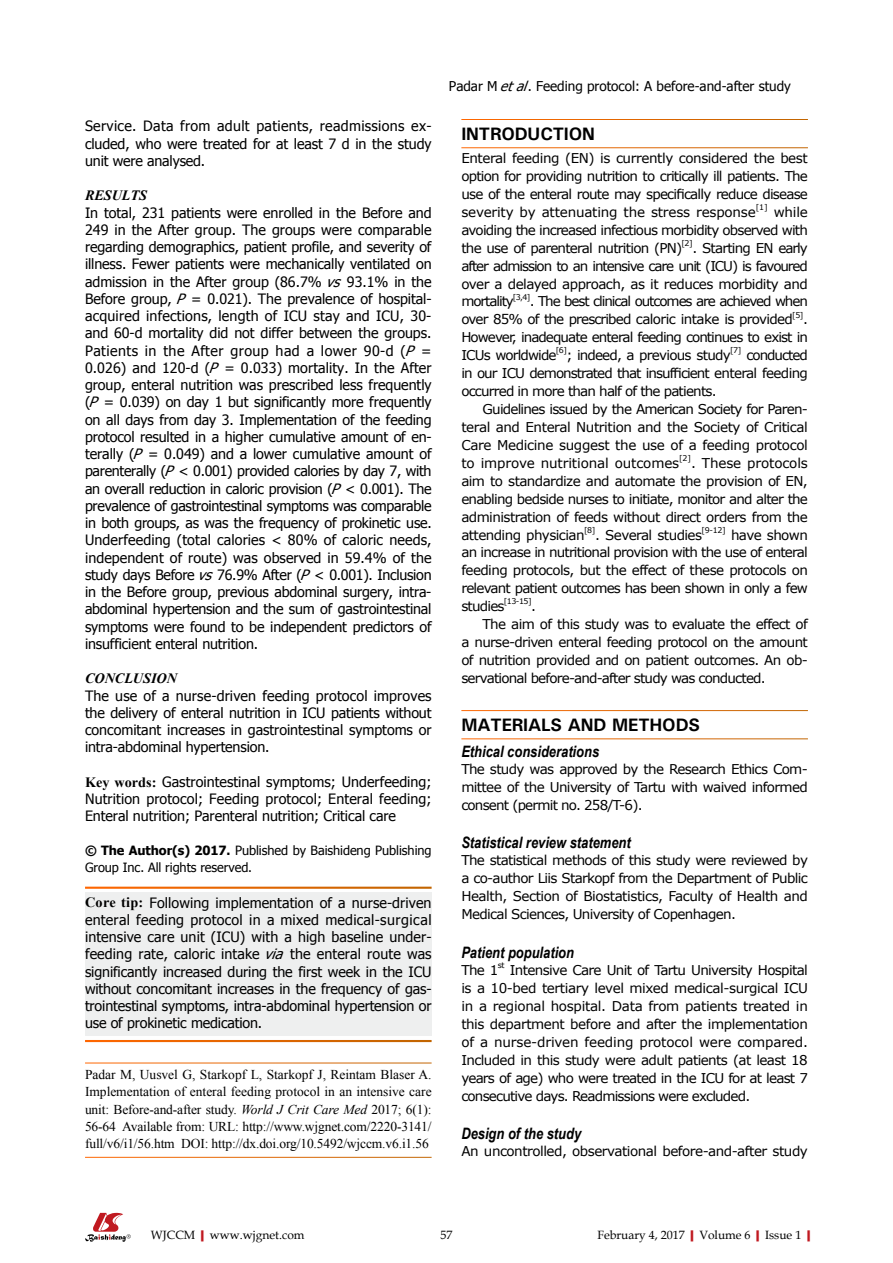
<style>
.page{position:relative;width:893px;height:1263px;background:#fff}
.page>*{position:absolute;margin:0;border:0;box-sizing:border-box;transform-origin:0 0}
.t1{font:700 18px "Univers";letter-spacing:-.01em;color:#000}
.t2{font:italic 700 15.75px "Arial Narrow";color:#000}
.t3{font:14.25px/17.2px "Tahoma";letter-spacing:-.01em;color:#000;text-align:justify}
.t4{font:13.5px/18px "Verdana";letter-spacing:-.05em;color:#000;text-align:justify}
.t5{font:13.5px/17.2px "Times New Roman";letter-spacing:-.01em;color:#000;text-align:justify}
.t6{font:13.5px/17.9px "Verdana";letter-spacing:-.07em;color:#000}
.t7{font:13.5px "Tahoma";color:#000}
.t8{font:13.5px "Verdana";letter-spacing:-.03em;color:#000}
.t9{font:13.5px "Verdana";letter-spacing:-.025em;color:#000}
.t10{font:13.5px "Verdana";letter-spacing:-.01em;color:#000}
.t11{font:13.5px "Verdana";letter-spacing:-.075em;color:#000}
.t12{font:12.75px/17.2px "Tahoma";letter-spacing:-.005em;color:#000}
.t13{font:12px "Book Antiqua";color:#000}
.t14{font:7.8px "Verdana";letter-spacing:-.055em;color:#000}
.s1{font-family:"Times New Roman";font-weight:700;font-style:italic}
.s2{font-style:italic}
.s3{font-family:"Times New Roman";font-weight:700}
.s4{font-weight:700}
.s5{font-weight:700;color:#c01920}
</style>
<div class="page">
<div style="left:85px;top:893px;width:347px;height:143px;background:#eeefef"></div>
<svg style="left:85px;top:1213px;width:46px;height:29px"></svg>
<p class="t3" style="left:85px;top:117px;width:348px">Service. Data from adult patients, readmissions ex&shy;cluded, who were treated for at least 7 d in the study unit were analysed.</p>
<p class="t3" style="left:85px;top:185px;width:348px;text-align:left"><span class="s1">RESULTS<br></span>In total, 231 patients were enrolled in the Before and 249 in the After group. The groups were comparable regarding demographics, patient profile, and severity of illness. Fewer patients were mechanically ventilated on admission in the After group (86.7% <span class="s2">vs</span> 93.1% in the Before group, <span class="s2">P</span> = 0.021). The prevalence of hospital&shy;acquired infections, length of ICU stay and ICU, 30- and 60-d mortality did not differ between the groups.<br>Patients in the After group had a lower 90-d (<span class="s2">P</span> = 0.026) and 120-d (<span class="s2">P</span> = 0.033) mortality. In the After group, enteral nutrition was prescribed less frequently (<span class="s2">P</span> = 0.039) on day 1 but significantly more frequently on all days from day 3. Implementation of the feeding protocol resulted in a higher cumulative amount of en&shy;terally (<span class="s2">P</span> = 0.049) and a lower cumulative amount of parenterally (<span class="s2">P</span> &lt; 0.001) provided calories by day 7, with an overall reduction in caloric provision (<span class="s2">P</span> &lt; 0.001). The prevalence of gastrointestinal symptoms was comparable in both groups, as was the frequency of prokinetic use.<br>Underfeeding (total calories &lt; 80% of caloric needs, independent of route) was observed in 59.4% of the study days Before <span class="s2">vs</span>76.9% After (<span class="s2">P</span> &lt; 0.001). Inclusion in the Before group, previous abdominal surgery, intra&shy;abdominal hypertension and the sum of gastrointestinal symptoms were found to be independent predictors of insufficient enteral nutrition.</p>
<p class="t3" style="left:85px;top:668px;width:348px;text-align:left"><span class="s1">CONCLUSION<br></span>The use of a nurse-driven feeding protocol improves the delivery of enteral nutrition in ICU patients without concomitant increases in gastrointestinal symptoms or intra-abdominal hypertension.</p>
<p class="t3" style="left:85px;top:772px;width:348px"><span class="s3">Key words:</span> Gastrointestinal symptoms; Underfeeding; Nutrition protocol; Feeding protocol; Enteral feeding; Enteral nutrition; Parenteral nutrition; Critical care</p>
<p class="t12" style="left:85px;top:841px;width:348px"><span class="s4">© The Author(s) 2017.</span> Published by Baishideng Publishing<br>Group Inc. All rights reserved.</p>
<p class="t3" style="left:85px;top:893px;width:348px"><span class="s3">Core tip:</span> Following implementation of a nurse-driven enteral feeding protocol in a mixed medical-surgical intensive care unit (ICU) with a high baseline under&shy;feeding rate, caloric intake <span class="s2">via</span> the enteral route was significantly increased during the first week in the ICU without concomitant increases in the frequency of gas&shy;trointestinal symptoms, intra-abdominal hypertension or use of prokinetic medication.</p>
<p class="t5" style="left:85px;top:1066px;width:348px">Padar M, Uusvel G, Starkopf L, Starkopf J, Reintam Blaser A.<br>Implementation of enteral feeding protocol in an intensive care unit: Before-and-after study. <span class="s2">World J Crit Care Med</span> 2017; 6(1):<br>56-64 Available from: URL: http://www.wjgnet.com/2220-3141/ full/v6/i1/56.htm DOI: http://dx.doi.org/10.5492/wjccm.v6.i1.56</p>
<p class="t7" style="left:449px;top:77px;width:343px">Padar M <span class="s2">etal</span>. Feeding protocol: A before-and-after study</p>
<p class="t1" style="left:461px;top:122px;width:135px">INTRODUCTION</p>
<p class="t4" style="left:461px;top:149px;width:348px">Enteral feeding (EN) is currently considered the best option for providing nutrition to critically ill patients. The use of the enteral route may specifically reduce disease severity by attenuating the stress response</p>
<p class="t14" style="left:756px;top:202px;width:13px">[1]</p>
<p class="t4" style="left:461px;top:203px;width:348px;text-indent:312px">while avoiding the increased infectious morbidity observed with the use of parenteral nutrition (PN)</p>
<p class="t14" style="left:681px;top:238px;width:13px">[2]</p>
<p class="t4" style="left:461px;top:239px;width:348px;text-indent:231px">. Starting EN early after admission to an intensive care unit (ICU) is favoured over a delayed approach, as it reduces morbidity and mortality</p>
<p class="t14" style="left:513px;top:291px;width:19px">[3,4]</p>
<p class="t6" style="left:461px;top:292px;width:348px;text-indent:68px">. The best clinical outcomes are achieved when over 85% of the prescribed caloric intake is provided</p>
<p class="t14" style="left:792px;top:309px;width:13px">[5]</p>
<p class="t4" style="left:461px;top:310px;width:348px;text-indent:342px">.<br>However, inadequate enteral feeding continues to exist in ICUs worldwide</p>
<p class="t14" style="left:556px;top:345px;width:13px">[6]</p>
<p class="t4" style="left:566px;top:346px;width:166px">; indeed, a previous study</p>
<p class="t14" style="left:730px;top:345px;width:13px">[7]</p>
<p class="t11" style="left:746px;top:346px;width:63px">conducted</p>
<p class="t6" style="left:461px;top:364px;width:348px">in our ICU demonstrated that insufficient enteral feeding</p>
<p class="t4" style="left:461px;top:382px;width:257px">occurred in more than half of the patients.</p>
<p class="t4" style="left:483px;top:400px;width:327px">Guidelines issued by the American Society for Paren-</p>
<p class="t8" style="left:461px;top:418px;width:348px">teral and Enteral Nutrition and the Society of Critical</p>
<p class="t9" style="left:461px;top:436px;width:348px">Care Medicine suggest the use of a feeding protocol</p>
<p class="t10" style="left:461px;top:454px;width:219px">to improve nutritional outcomes</p>
<p class="t14" style="left:679px;top:453px;width:13px">[2]</p>
<p class="t4" style="left:461px;top:454px;width:348px;text-indent:230px">. These protocols aim to standardize and automate the provision of EN, enabling bedside nurses to initiate, monitor and alter the administration of feeds without direct orders from the attending physician</p>
<p class="t14" style="left:584px;top:524px;width:13px">[8]</p>
<p class="t4" style="left:595px;top:525px;width:108px">. Several studies</p>
<p class="t14" style="left:701px;top:524px;width:26px">[9-12]</p>
<p class="t4" style="left:461px;top:525px;width:348px;text-indent:270px">have shown an increase in nutritional provision with the use of enteral feeding protocols, but the effect of these protocols on relevant patient outcomes has been shown in only a few studies</p>
<p class="t14" style="left:504px;top:596px;width:29px">[13-15]</p>
<p class="t4" style="left:531px;top:597px;width:6px">.</p>
<p class="t4" style="left:483px;top:615px;width:327px">The aim of this study was to evaluate the effect of</p>
<p class="t4" style="left:461px;top:633px;width:348px">a nurse-driven enteral feeding protocol on the amount</p>
<p class="t4" style="left:461px;top:651px;width:348px">of nutrition provided and on patient outcomes. An ob-</p>
<p class="t4" style="left:461px;top:669px;width:306px">servational before-and-after study was conducted.</p>
<p class="t1" style="left:461px;top:714px;width:240px">MATERIALS AND METHODS</p>
<p class="t2" style="left:461px;top:739px;width:139px">Ethical considerations</p>
<p class="t4" style="left:461px;top:759px;width:348px">The study was approved by the Research Ethics Com&shy;mittee of the University of Tartu with waived informed consent (permit no. 258/T-6).</p>
<p class="t2" style="left:461px;top:831px;width:171px">Statistical review statement</p>
<p class="t4" style="left:461px;top:851px;width:348px">The statistical methods of this study were reviewed by a co-author Liis Starkopf from the Department of Public Health, Section of Biostatistics, Faculty of Health and Medical Sciences, University of Copenhagen.</p>
<p class="t2" style="left:461px;top:940px;width:114px">Patient population</p>
<p class="t4" style="left:461px;top:960px;width:39px">The 1</p>
<p class="t14" style="left:498px;top:960px;width:8px">st</p>
<p class="t4" style="left:461px;top:960px;width:348px;text-indent:49px">Intensive Care Unit of Tartu University Hospital is a 10-bed tertiary level mixed medical-surgical ICU in a regional hospital. Data from patients treated in this department before and after the implementation of a nurse-driven feeding protocol were compared.<br>Included in this study were adult patients (at least 18 years of age) who were treated in the ICU for at least 7 consecutive days. Readmissions were excluded.</p>
<p class="t2" style="left:461px;top:1122px;width:121px">Design of the study</p>
<p class="t4" style="left:461px;top:1142px;width:348px">An uncontrolled, observational before-and-after study</p>
<p class="t13" style="left:151px;top:1226px;width:155px">WJCCM<span class="s5">|</span>www.wjgnet.com</p>
<p class="t13" style="left:440px;top:1226px;width:13px">57</p>
<p class="t13" style="left:597px;top:1226px;width:220px">February 4, 2017<span class="s5">|</span>Volume 6<span class="s5">|</span>Issue 1<span class="s5">|</span></p>
</div>
